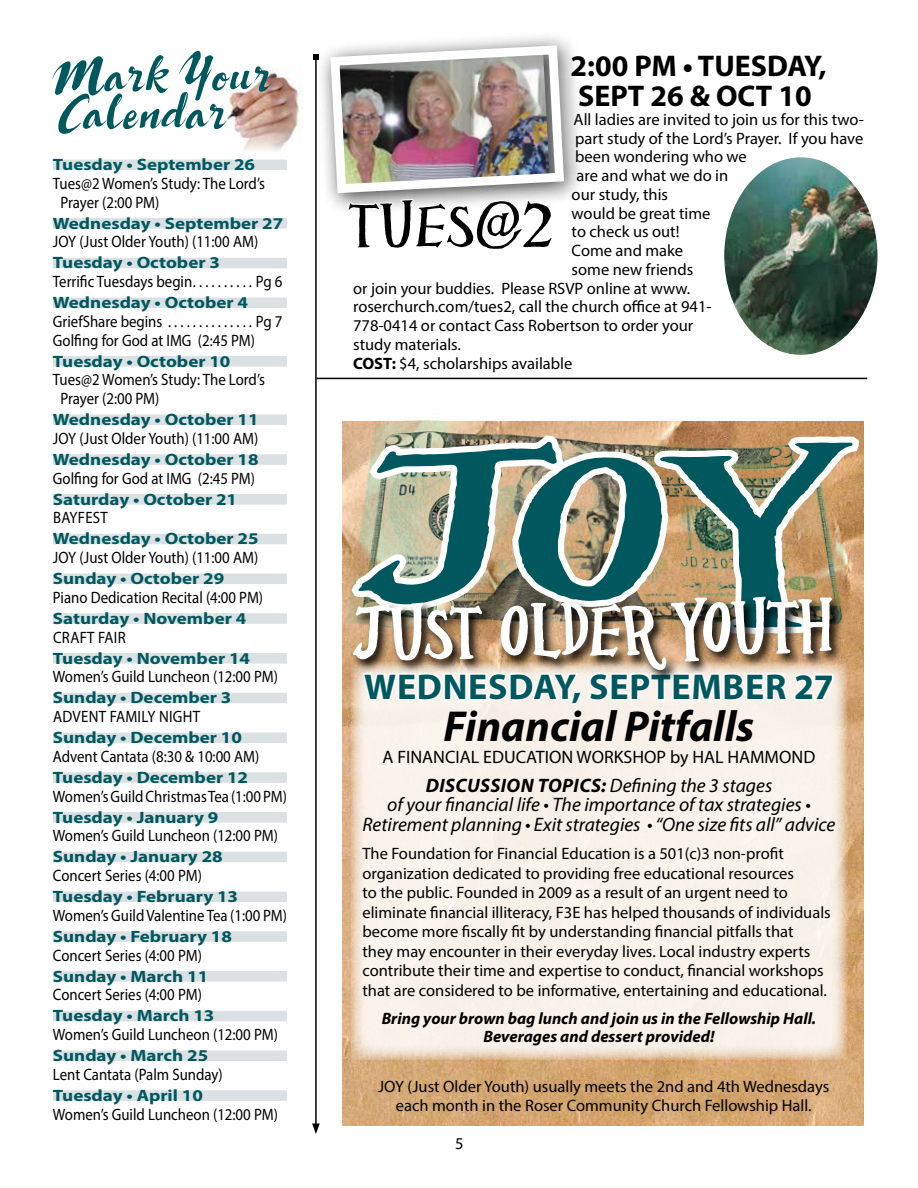
<style>
.page{position:relative;width:918px;height:1188px;background:#fff}
.page>*{position:absolute;margin:0;border:0;box-sizing:border-box;transform-origin:0 0}
.t1{font:243px "HPPSG";color:#00585f;scale:1.61 1}
.t2{font:81.15px "HPPSG";color:#fff;scale:.86 1}
.t3{font:69.3px "HPPSG";color:#000}
.t4{font:52.5px/37.5px "Rabusto";letter-spacing:.045em;color:#00585f}
.t5{font:italic 700 43.5px "Myriad Pro";color:#000}
.t6{font:700 36px "Myriad Pro";letter-spacing:.02em;color:#00585f}
.t7{font:700 30px/30px "Myriad Pro";color:#000}
.t8{font:italic 19.5px/19.5px "Myriad Pro";color:#000;text-align:center}
.t9{font:18px "Myriad Pro";color:#000}
.t10{font:16.5px/19.5px "Myriad Pro";color:#000;text-align:center}
.t11{font:16.5px/18.8px "Myriad Pro";color:#000;scale:.9 1}
.t12{font:700 16.5px "Myriad Pro";color:#00585f;scale:1.15 1}
.t13{font:italic 700 16.5px/18.8px "Myriad Pro";color:#000;text-align:center}
.t14{font:16.5px "Myriad Pro";letter-spacing:.02em;color:#000;scale:.9 1}
.s1{font-weight:700}
</style>
<div class="page">
<hr style="left:315px;top:57px;width:2px;height:1069px;background:#000">
<svg style="left:313px;top:54px;width:3px;height:6px"></svg>
<svg style="left:312px;top:1123px;width:8px;height:11px"></svg>
<hr style="left:316px;top:378px;width:551px;height:1px;background:#000">
<img style="left:342px;top:421px;width:522px;height:704px">
<svg style="left:351px;top:662px;width:497px;height:398px;background:#f6eee6"></svg>
<div style="left:316px;top:31px;width:270px;height:184px;background:#000;opacity:.75"></div>
<img style="left:326px;top:41px;width:243px;height:174px">
<img style="left:724px;top:157px;width:154px;height:198px">
<img style="left:226px;top:68px;width:76px;height:83px">
<div style="left:53px;top:160px;width:234px;height:10px;background:#dbe0e2"></div>
<div style="left:53px;top:218px;width:234px;height:11px;background:#dbe0e2"></div>
<div style="left:53px;top:258px;width:234px;height:10px;background:#dbe0e2"></div>
<div style="left:53px;top:298px;width:234px;height:10px;background:#dbe0e2"></div>
<div style="left:53px;top:356px;width:234px;height:11px;background:#dbe0e2"></div>
<div style="left:53px;top:415px;width:234px;height:10px;background:#dbe0e2"></div>
<div style="left:53px;top:454px;width:234px;height:11px;background:#dbe0e2"></div>
<div style="left:53px;top:494px;width:234px;height:11px;background:#dbe0e2"></div>
<div style="left:53px;top:534px;width:234px;height:10px;background:#dbe0e2"></div>
<div style="left:53px;top:574px;width:234px;height:10px;background:#dbe0e2"></div>
<div style="left:53px;top:613px;width:234px;height:11px;background:#dbe0e2"></div>
<div style="left:53px;top:653px;width:234px;height:11px;background:#dbe0e2"></div>
<div style="left:53px;top:693px;width:234px;height:10px;background:#dbe0e2"></div>
<div style="left:53px;top:733px;width:234px;height:10px;background:#dbe0e2"></div>
<div style="left:53px;top:772px;width:234px;height:11px;background:#dbe0e2"></div>
<div style="left:53px;top:812px;width:234px;height:11px;background:#dbe0e2"></div>
<div style="left:53px;top:852px;width:234px;height:10px;background:#dbe0e2"></div>
<div style="left:53px;top:892px;width:234px;height:10px;background:#dbe0e2"></div>
<div style="left:53px;top:931px;width:234px;height:11px;background:#dbe0e2"></div>
<div style="left:53px;top:971px;width:234px;height:11px;background:#dbe0e2"></div>
<div style="left:53px;top:1011px;width:234px;height:10px;background:#dbe0e2"></div>
<div style="left:53px;top:1051px;width:234px;height:10px;background:#dbe0e2"></div>
<div style="left:53px;top:1090px;width:234px;height:11px;background:#dbe0e2"></div>
<img style="left:344px;top:419px;width:520px;height:235px">
<svg style="left:835px;top:431px;width:29px;height:211px;background:#cfa375"></svg>
<svg style="left:835px;top:594px;width:10px;height:89px"></svg>
<img style="left:350px;top:425px;width:485px;height:314px">
<h3 class="t4" style="left:56px;top:61px;width:217px">Mark Your<br>Calendar</h3>
<p class="t12" style="left:53px;top:154px;width:177px">Tuesday • September 26</p>
<p class="t11" style="left:60px;top:174px;width:229px;text-indent:-7px">Tues@2 Women’s Study: The Lord’s<br>Prayer (2:00 PM)</p>
<p class="t12" style="left:53px;top:212px;width:202px">Wednesday • September 27</p>
<p class="t11" style="left:53px;top:232px;width:230px">JOY (Just Older Youth) (11:00 AM)</p>
<p class="t12" style="left:53px;top:252px;width:147px">Tuesday • October 3</p>
<p class="t11" style="left:53px;top:272px;width:160px">Terrific Tuesdays begin ..........</p>
<p class="t11" style="left:256px;top:272px;width:31px">Pg 6</p>
<p class="t12" style="left:53px;top:292px;width:171px">Wednesday • October 4</p>
<p class="t11" style="left:53px;top:312px;width:126px">GriefShare begins ...............</p>
<p class="t11" style="left:256px;top:312px;width:31px">Pg 7</p>
<p class="t11" style="left:53px;top:330px;width:226px">Golfing for God at IMG (2:45 PM)</p>
<p class="t12" style="left:53px;top:350px;width:156px">Tuesday • October 10</p>
<p class="t11" style="left:60px;top:370px;width:229px;text-indent:-7px">Tues@2 Women’s Study: The Lord’s<br>Prayer (2:00 PM)</p>
<p class="t12" style="left:53px;top:409px;width:180px">Wednesday • October 11</p>
<p class="t11" style="left:53px;top:429px;width:230px">JOY (Just Older Youth) (11:00 AM)</p>
<p class="t12" style="left:53px;top:448px;width:180px">Wednesday • October 18</p>
<p class="t11" style="left:53px;top:468px;width:226px">Golfing for God at IMG (2:45 PM)</p>
<p class="t12" style="left:53px;top:488px;width:162px">Saturday • October 21</p>
<p class="t14" style="left:53px;top:508px;width:63px">BAYFEST</p>
<p class="t12" style="left:53px;top:528px;width:180px">Wednesday • October 25</p>
<p class="t11" style="left:53px;top:548px;width:230px">JOY (Just Older Youth) (11:00 AM)</p>
<p class="t12" style="left:53px;top:568px;width:150px">Sunday • October 29</p>
<p class="t11" style="left:53px;top:588px;width:235px">Piano Dedication Recital (4:00 PM)</p>
<p class="t12" style="left:53px;top:607px;width:170px">Saturday • November 4</p>
<p class="t14" style="left:53px;top:627px;width:82px">CRAFT FAIR</p>
<p class="t12" style="left:53px;top:647px;width:173px">Tuesday • November 14</p>
<p class="t11" style="left:53px;top:667px;width:251px">Women’s Guild Luncheon (12:00 PM)</p>
<p class="t12" style="left:53px;top:687px;width:157px">Sunday • December 3</p>
<p class="t14" style="left:53px;top:706px;width:165px">ADVENT FAMILY NIGHT</p>
<p class="t12" style="left:53px;top:727px;width:166px">Sunday • December 10</p>
<p class="t11" style="left:53px;top:747px;width:231px">Advent Cantata (8:30 &amp; 10:00 AM)</p>
<p class="t12" style="left:53px;top:766px;width:171px">Tuesday • December 12</p>
<p class="t11" style="left:53px;top:786px;width:261px">Women’s Guild Christmas Tea (1:00 PM)</p>
<p class="t12" style="left:53px;top:806px;width:145px">Tuesday • January 9</p>
<p class="t11" style="left:53px;top:826px;width:251px">Women’s Guild Luncheon (12:00 PM)</p>
<p class="t12" style="left:53px;top:846px;width:149px">Sunday • January 28</p>
<p class="t11" style="left:53px;top:866px;width:167px">Concert Series (4:00 PM)</p>
<p class="t12" style="left:53px;top:886px;width:163px">Tuesday • February 13</p>
<p class="t11" style="left:53px;top:906px;width:261px">Women’s Guild Valentine Tea (1:00 PM)</p>
<p class="t12" style="left:53px;top:925px;width:157px">Sunday • February 18</p>
<p class="t11" style="left:53px;top:945px;width:167px">Concert Series (4:00 PM)</p>
<p class="t12" style="left:53px;top:965px;width:137px">Sunday • March 11</p>
<p class="t11" style="left:53px;top:985px;width:167px">Concert Series (4:00 PM)</p>
<p class="t12" style="left:53px;top:1005px;width:142px">Tuesday • March 13</p>
<p class="t11" style="left:53px;top:1025px;width:251px">Women’s Guild Luncheon (12:00 PM)</p>
<p class="t12" style="left:53px;top:1045px;width:137px">Sunday • March 25</p>
<p class="t11" style="left:53px;top:1065px;width:190px">Lent Cantata (Palm Sunday)</p>
<p class="t12" style="left:53px;top:1084px;width:132px">Tuesday • April 10</p>
<p class="t11" style="left:53px;top:1104px;width:251px">Women’s Guild Luncheon (12:00 PM)</p>
<h3 class="t7" style="left:571px;top:50px;width:257px">2:00 PM • TUESDAY,<br>SEPT 26 &amp; OCT 10</h3>
<p class="t10" style="left:574px;top:109px;width:292px">All ladies are invited to join us for this two-</p>
<p class="t10" style="left:575px;top:128px;width:290px">part study of the Lord’s Prayer. If you have</p>
<p class="t10" style="left:575px;top:147px;width:173px">been wondering who we</p>
<p class="t10" style="left:577px;top:166px;width:153px">are and what we do in</p>
<p class="t10" style="left:572px;top:184px;width:98px">our study, this</p>
<p class="t10" style="left:572px;top:203px;width:140px">would be great time</p>
<p class="t10" style="left:572px;top:222px;width:109px">to check us out!</p>
<p class="t10" style="left:572px;top:241px;width:113px">Come and make</p>
<p class="t10" style="left:572px;top:259px;width:123px">some new friends</p>
<p class="t10" style="left:353px;top:278px;width:339px">or join your buddies. Please RSVP online at www.</p>
<p class="t10" style="left:353px;top:297px;width:360px">roserchurch.com/tues2, call the church office at 941-</p>
<p class="t10" style="left:353px;top:316px;width:342px">778-0414 or contact Cass Robertson to order your</p>
<p class="t10" style="left:353px;top:334px;width:109px">study materials.</p>
<p class="t10" style="left:353px;top:353px;width:221px"><span class="s1">COST:</span> $4, scholarships available</p>
<h3 class="t3" style="left:348px;top:176px;width:208px">TUES@2</h3>
<h1 class="t1" style="left:355px;top:358px;width:302px">Jo Y</h1>
<h2 class="t2" style="left:352px;top:576px;width:562px;rotate:-1deg">Just Older Yout h</h2>
<h3 class="t6" style="left:364px;top:663px;width:471px">WEDNESDAY, SEPTEMBER 27</h3>
<h3 class="t5" style="left:444px;top:698px;width:312px">Financial Pitfalls</h3>
<p class="t9" style="left:383px;top:746px;width:434px">A FINANCIAL EDUCATION WORKSHOP by HAL HAMMOND</p>
<p class="t8" style="left:362px;top:775px;width:475px"><span class="s1">DISCUSSION TOPICS:</span> Defining the 3 stages<br>of your financial life • The importance of tax strategies •<br>Retirement planning • Exit strategies • “One size fits all” advice</p>
<p class="t10" style="left:362px;top:844px;width:470px;text-align:left">The Foundation for Financial Education is a 501(c)3 non-profit organization dedicated to providing free educational resources<br>to the public. Founded in 2009 as a result of an urgent need to eliminate financial illiteracy, F3E has helped thousands of individuals become more fiscally fit by understanding financial pitfalls that<br>they may encounter in their everyday lives. Local industry experts contribute their time and expertise to conduct, financial workshops that are considered to be informative, entertaining and educational.</p>
<p class="t13" style="left:382px;top:1008px;width:436px">Bring your brown bag lunch and join us in the Fellowship Hall.<br>Beverages and dessert provided!</p>
<p class="t10" style="left:378px;top:1077px;width:453px;line-height:18.8px">JOY (Just Older Youth) usually meets the 2nd and 4th Wednesdays each month in the Roser Community Church Fellowship Hall.</p>
<p class="t10" style="left:455px;top:1133px;width:10px">5</p>
</div>
